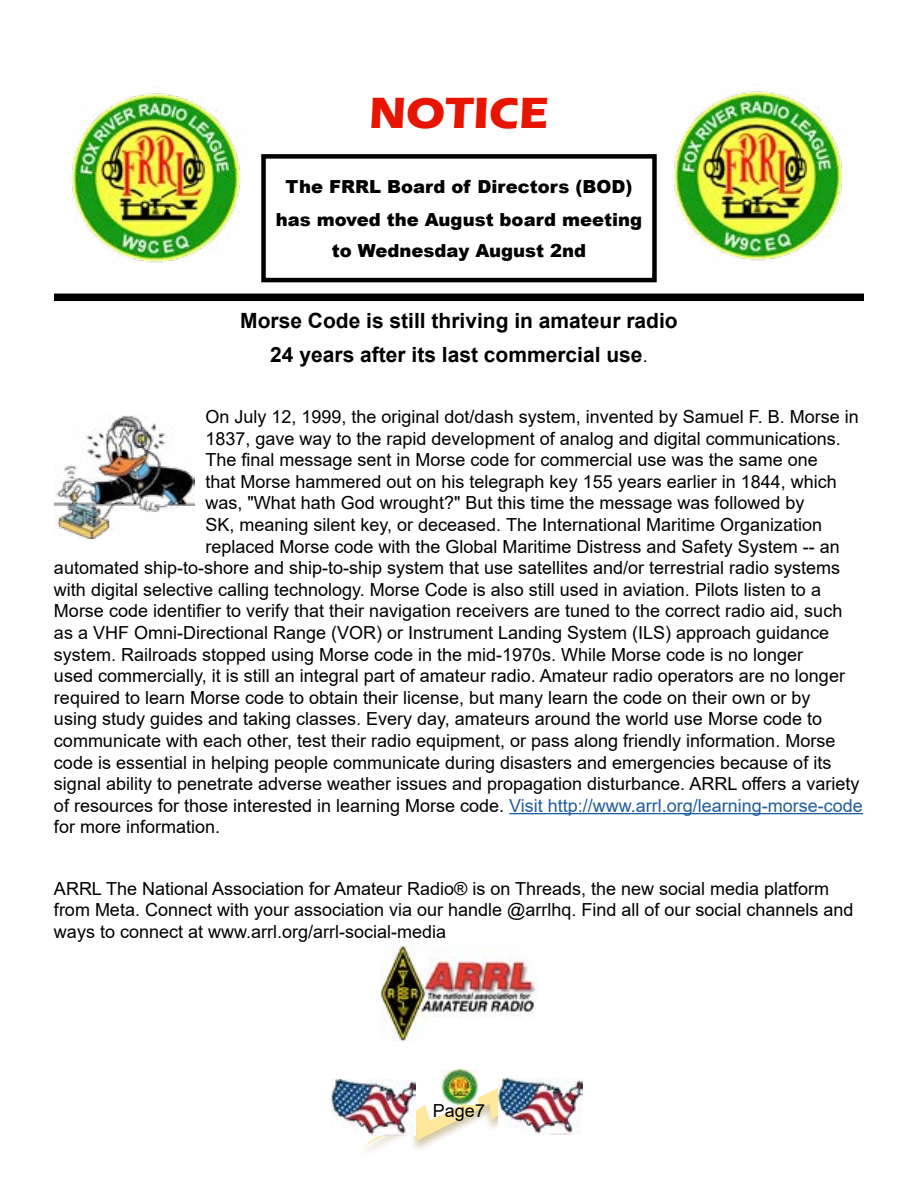
<style>
.page{position:relative;width:918px;height:1188px;background:#fff}
.page>*{position:absolute;margin:0;border:0;box-sizing:border-box;transform-origin:0 0}
.t1{font:700 45px "Eras ITC";color:#e71401}
.t2{font:700 21px/34.2px "Arial";color:#000;text-align:center}
.t3{font:18px/21.6px "Arial";color:#000}
.t4{font:900 18px/33.6px "Arial";color:#000;text-align:center}
.s1{font-weight:400;font-size:18px}
.s2{color:#215e9e}
</style>
<div class="page">
<svg style="left:363px;top:1080px;width:177px;height:67px"></svg>
<img style="left:441px;top:1070px;width:36px;height:34px">
<img style="left:331px;top:1080px;width:84px;height:55px">
<img style="left:498px;top:1079px;width:84px;height:55px">
<hr style="left:509px;top:813px;width:354px;height:1px;background:#215e9e">
<img style="left:54px;top:416px;width:141px;height:123px">
<div style="left:261px;top:154px;width:396px;height:128px;border:4px solid #000"></div>
<div style="left:54px;top:294px;width:810px;height:7px;background:#000"></div>
<img style="left:381px;top:946px;width:156px;height:96px">
<img style="left:71px;top:93px;width:169px;height:170px">
<img style="left:652px;top:91px;width:190px;height:190px">
<h1 class="t1" style="left:369px;top:88px;width:181px">NOTICE</h1>
<p class="t4" style="left:276px;top:169px;width:368px">The FRRL Board of Directors (BOD) has moved the August board meeting</p>
<p class="t4" style="left:332px;top:233px;width:256px">to Wednesday August 2nd</p>
<p class="t2" style="left:240px;top:303px;width:439px">Morse Code is still thriving in amateur radio<br>24 years after its last commercial use<span class="s1">.</span></p>
<p class="t3" style="left:206px;top:406px;width:655px">On July 12, 1999, the original dot/dash system, invented by Samuel F. B. Morse in</p>
<p class="t3" style="left:206px;top:427px;width:637px">1837, gave way to the rapid development of analog and digital communications.</p>
<p class="t3" style="left:206px;top:449px;width:614px">The final message sent in Morse code for commercial use was the same one</p>
<p class="t3" style="left:206px;top:471px;width:633px">that Morse hammered out on his telegraph key 155 years earlier in 1844, which</p>
<p class="t3" style="left:206px;top:492px;width:601px">was, "What hath God wrought?" But this time the message was followed by</p>
<p class="t3" style="left:206px;top:514px;width:618px">SK, meaning silent key, or deceased. The International Maritime Organization</p>
<p class="t3" style="left:206px;top:535px;width:636px">replaced Morse code with the Global Maritime Distress and Safety System -- an</p>
<p class="t3" style="left:54px;top:557px;width:788px">automated ship-to-shore and ship-to-ship system that use satellites and/or terrestrial radio systems</p>
<p class="t3" style="left:54px;top:579px;width:769px">with digital selective calling technology. Morse Code is also still used in aviation. Pilots listen to a</p>
<p class="t3" style="left:54px;top:600px;width:790px">Morse code identifier to verify that their navigation receivers are tuned to the correct radio aid, such</p>
<p class="t3" style="left:54px;top:622px;width:777px">as a VHF Omni-Directional Range (VOR) or Instrument Landing System (ILS) approach guidance</p>
<p class="t3" style="left:54px;top:643px;width:751px">system. Railroads stopped using Morse code in the mid-1970s. While Morse code is no longer</p>
<p class="t3" style="left:54px;top:665px;width:793px">used commercially, it is still an integral part of amateur radio. Amateur radio operators are no longer</p>
<p class="t3" style="left:54px;top:687px;width:758px">required to learn Morse code to obtain their license, but many learn the code on their own or by</p>
<p class="t3" style="left:54px;top:708px;width:770px">using study guides and taking classes. Every day, amateurs around the world use Morse code to</p>
<p class="t3" style="left:54px;top:730px;width:783px">communicate with each other, test their radio equipment, or pass along friendly information. Morse</p>
<p class="t3" style="left:54px;top:751px;width:779px">code is essential in helping people communicate during disasters and emergencies because of its</p>
<p class="t3" style="left:54px;top:773px;width:807px">signal ability to penetrate adverse weather issues and propagation disturbance. ARRL offers a variety</p>
<p class="t3" style="left:54px;top:795px;width:811px">of resources for those interested in learning Morse code. <span class="s2">Visit http://www.arrl.org/learning-morse-code</span></p>
<p class="t3" style="left:54px;top:816px;width:168px">for more information.</p>
<p class="t3" style="left:54px;top:877px;width:801px">ARRL The National Association for Amateur Radio® is on Threads, the new social media platform from Meta. Connect with your association via our handle @arrlhq. Find all of our social channels and ways to connect at www.arrl.org/arrl-social-media</p>
<p class="t3" style="left:433px;top:1100px;width:54px">Page7</p>
</div>
